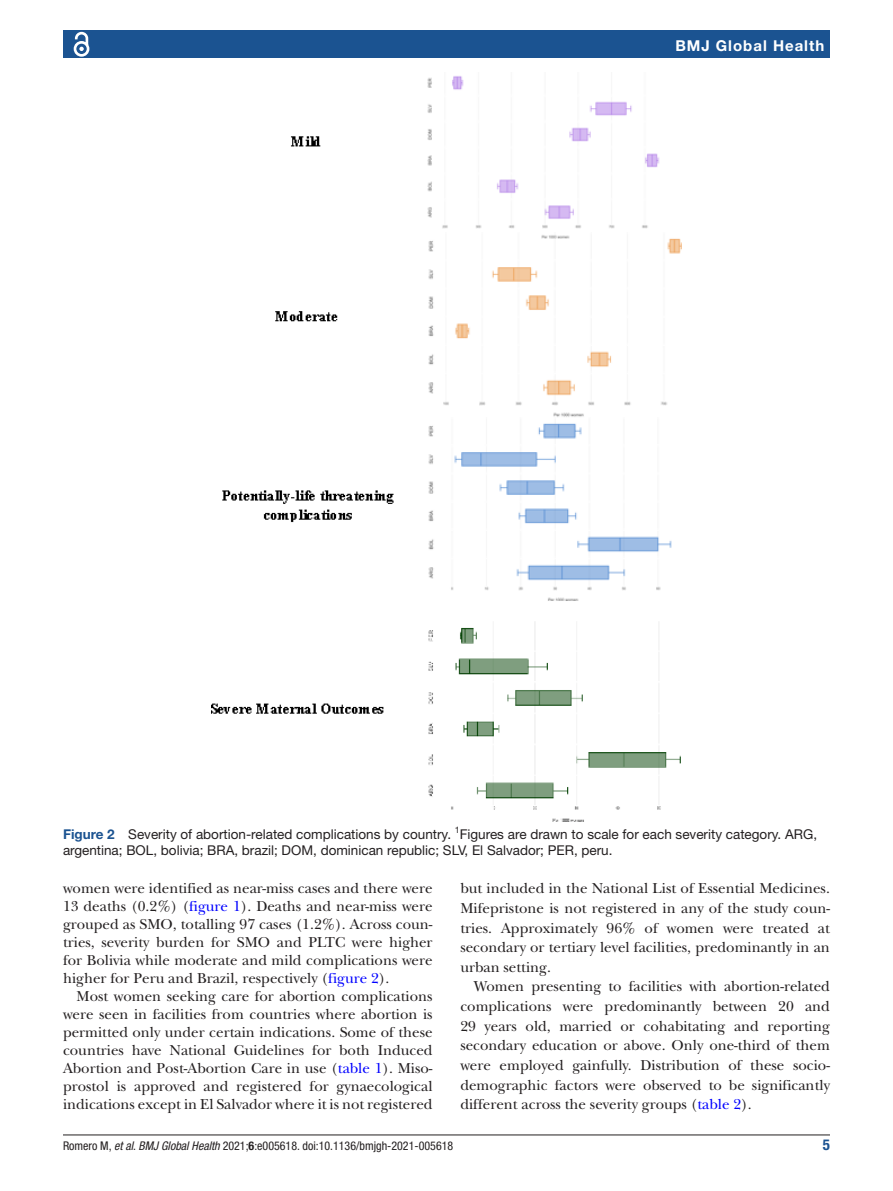
<style>
.page{position:relative;width:893px;height:1191px;background:#fff}
.page>*{position:absolute;margin:0;border:0;box-sizing:border-box;transform-origin:0 0}
.t1{font:15px/18px "New Baskerville";color:#231f20;text-align:justify}
.t2{font:700 15px "Helvetica Neue LT Std";letter-spacing:.065em;color:#fff}
.t3{font:700 condensed 15px "Helvetica Neue LT Std";color:#1b5391}
.t4{font:13.5px/16.2px "Helvetica Neue LT Std";color:#231f20}
.t5{font:condensed 12px "Helvetica Neue LT Std";color:#231f20}
.t6{font:9px "Helvetica Neue LT Std";color:#231f20}
.s1{font-weight:700;color:#1b5391}
.s2{color:#00f}
.s3{font-style:italic}
.s4{font-weight:700}
</style>
<div class="page">
<hr style="left:63px;top:1134px;width:767px;height:1px;background:#231f20">
<div style="left:63px;top:31px;width:767px;height:27px;background:#1b5391"></div>
<svg style="left:73px;top:31px;width:17px;height:26px"></svg>
<img style="left:211px;top:76px;width:471px;height:745px">
<p class="t2" style="left:675px;top:36px;width:150px">BMJ Global Health</p>
<p class="t4" style="left:63px;top:825px;width:390px"><span class="s1">Figure 2</span> Severity of abortion-related complications by country.</p>
<p class="t6" style="left:455px;top:824px;width:6px">1</p>
<p class="t4" style="left:63px;top:825px;width:756px;text-indent:397px">Figures are drawn to scale for each severity category. ARG, argentina; BOL, bolivia; BRA, brazil; DOM, dominican republic; SLV, El Salvador; PER, peru.</p>
<p class="t1" style="left:63px;top:879px;width:371px">women were identified as near-miss cases and there were 13 deaths (0.2%) (<span class="s2">figure 1</span>). Deaths and near-miss were grouped as SMO, totalling 97 cases (1.2%). Across coun&shy;tries, severity burden for SMO and PLTC were higher for Bolivia while moderate and mild complications were higher for Peru and Brazil, respectively (<span class="s2">figure 2</span>).</p>
<p class="t1" style="left:63px;top:987px;width:371px;text-indent:14px">Most women seeking care for abortion complications were seen in facilities from countries where abortion is permitted only under certain indications. Some of these countries have National Guidelines for both Induced Abortion and Post-Abortion Care in use (<span class="s2">table 1</span>). Miso&shy;prostol is approved and registered for gynaecological indications except in El Salvador where it is not registered</p>
<p class="t1" style="left:460px;top:878px;width:371px;line-height:19.6px">but included in the National List of Essential Medicines.<br>Mifepristone is not registered in any of the study coun&shy;tries. Approximately 96% of women were treated at secondary or tertiary level facilities, predominantly in an urban setting.</p>
<p class="t1" style="left:460px;top:977px;width:371px;line-height:19.6px;text-indent:14px">Women presenting to facilities with abortion-related complications were predominantly between 20 and 29 years old, married or cohabitating and reporting secondary education or above. Only one-third of them were employed gainfully. Distribution of these socio&shy;demographic factors were observed to be significantly different across the severity groups (<span class="s2">table 2</span>).</p>
<p class="t5" style="left:63px;top:1138px;width:392px">Romero M, <span class="s3">et al</span>. <span class="s3">BMJ Global Health</span> 2021;<span class="s4">6</span>:e005618. doi:10.1136/bmjgh-2021-005618</p>
<p class="t3" style="left:823px;top:1135px;width:9px">5</p>
</div>
